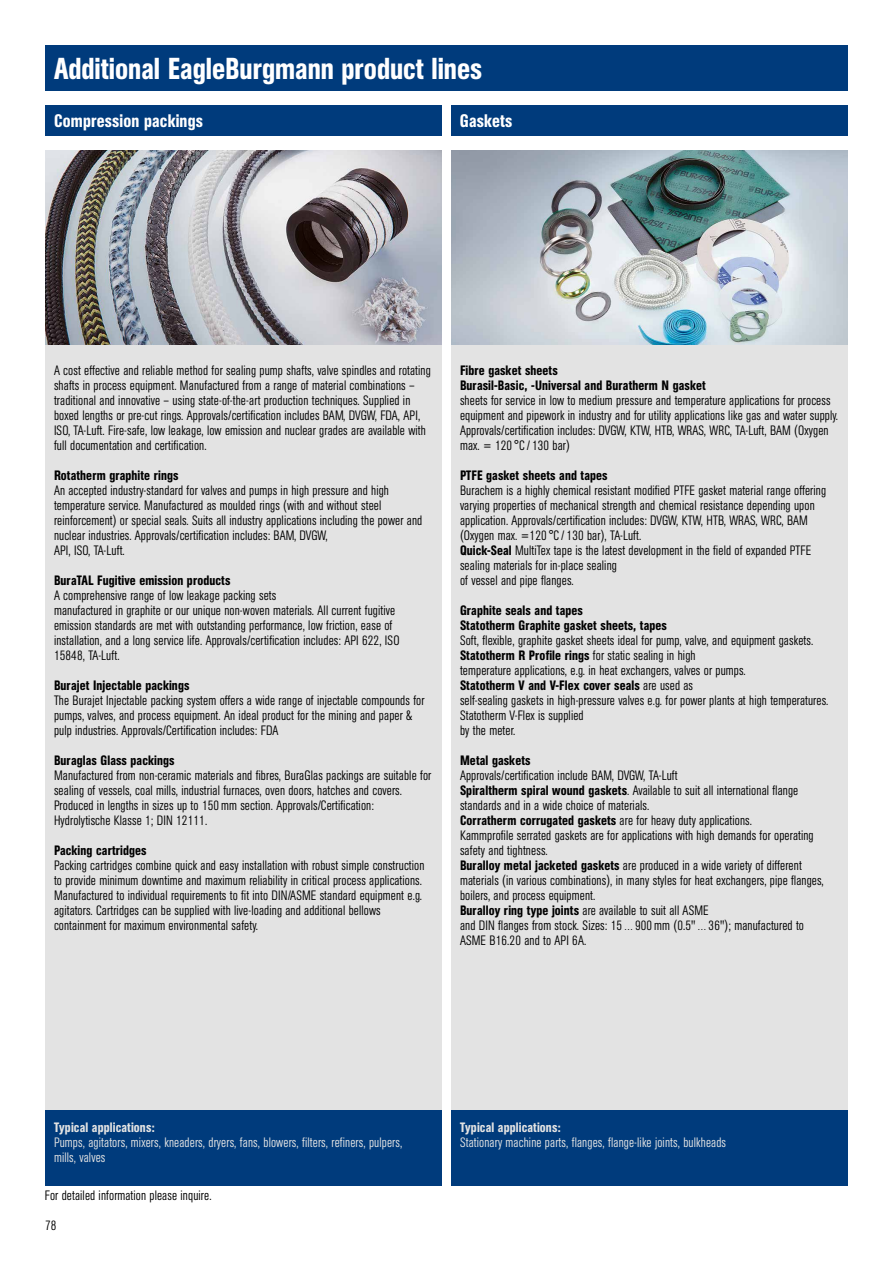
<style>
.page{position:relative;width:893px;height:1263px;background:#fff}
.page>*{position:absolute;margin:0;border:0;box-sizing:border-box;transform-origin:0 0}
.t1{font:500 condensed 30px "AG Book Pro";color:#fff}
.t2{font:500 condensed 18px "AG Book Pro";letter-spacing:.01em;color:#fff}
.t3{font:300 condensed 13.5px/15px "AG Book Pro";letter-spacing:.01em;color:#000}
.t4{font:500 condensed 13.5px/15px "AG Book Pro";letter-spacing:.01em;color:#000}
.t5{font:300 condensed 13.5px/15px "AG Book Pro";letter-spacing:.01em;color:#e3e3e3}
.t6{font:500 condensed 13.5px "AG Book Pro";letter-spacing:.01em;color:#e3e3e3}
.s1{font-weight:500}
</style>
<div class="page">
<img style="left:45px;top:150px;width:397px;height:195px">
<img style="left:451px;top:150px;width:397px;height:195px">
<div style="left:45px;top:345px;width:397px;height:773px;background:#e3e3e3"></div>
<div style="left:451px;top:345px;width:397px;height:773px;background:#e3e3e3"></div>
<div style="left:45px;top:1110px;width:397px;height:75px;background:#003b7c"></div>
<div style="left:451px;top:1110px;width:397px;height:75px;background:#003b7c"></div>
<div style="left:45px;top:105px;width:397px;height:30px;background:#003b7c"></div>
<div style="left:451px;top:105px;width:397px;height:30px;background:#003b7c"></div>
<div style="left:45px;top:45px;width:803px;height:45px;background:#003b7c"></div>
<h1 class="t1" style="left:54px;top:49px;width:430px">Additional EagleBurgmann product lines</h1>
<h2 class="t2" style="left:54px;top:109px;width:150px">Compression packings</h2>
<h2 class="t2" style="left:460px;top:109px;width:54px">Gaskets</h2>
<p class="t3" style="left:54px;top:363px;width:378px">A cost effective and reliable method for sealing pump shafts, valve spindles and rotating shafts in process equipment. Manufactured from a range of material combinations – traditional and innovative – using state-of-the-art production techniques. Supplied in boxed lengths or pre-cut rings. Approvals/certification includes BAM, DVGW, FDA, API, ISO, TA-Luft. Fire-safe, low leakage, low emission and nuclear grades are available with full documentation and certification.</p>
<p class="t4" style="left:54px;top:468px;width:126px">Rotatherm graphite rings</p>
<p class="t3" style="left:54px;top:483px;width:370px">An accepted industry-standard for valves and pumps in high pressure and high temperature service. Manufactured as moulded rings (with and without steel reinforcement) or special seals. Suits all industry applications including the power and nuclear industries. Approvals/certification includes: BAM, DVGW,<br>API, ISO, TA-Luft.</p>
<p class="t4" style="left:54px;top:573px;width:178px">BuraTAL Fugitive emission products</p>
<p class="t3" style="left:54px;top:588px;width:347px">A comprehensive range of low leakage packing sets<br>manufactured in graphite or our unique non-woven materials. All current fugitive emission standards are met with outstanding performance, low friction, ease of installation, and a long service life. Approvals/certification includes: API 622, ISO 15848, TA-Luft.</p>
<p class="t4" style="left:54px;top:678px;width:137px">Burajet Injectable packings</p>
<p class="t3" style="left:54px;top:693px;width:372px">The Burajet Injectable packing system offers a wide range of injectable compounds for pumps, valves, and process equipment. An ideal product for the mining and paper &amp; pulp industries. Approvals/Certification includes: FDA</p>
<p class="t4" style="left:54px;top:753px;width:122px">Buraglas Glass packings</p>
<p class="t3" style="left:54px;top:768px;width:379px">Manufactured from non-ceramic materials and fibres, BuraGlas packings are suitable for sealing of vessels, coal mills, industrial furnaces, oven doors, hatches and covers.<br>Produced in lengths in sizes up to 150mm section. Approvals/Certification:<br>Hydrolytische Klasse 1; DIN 12111.</p>
<p class="t4" style="left:54px;top:843px;width:94px">Packing cartridges</p>
<p class="t3" style="left:54px;top:858px;width:372px">Packing cartridges combine quick and easy installation with robust simple construction to provide minimum downtime and maximum reliability in critical process applications.<br>Manufactured to individual requirements to fit into DIN/ASME standard equipment e.g. agitators. Cartridges can be supplied with live-loading and additional bellows containment for maximum environmental safety.</p>
<p class="t4" style="left:460px;top:363px;width:247px">Fibre gasket sheets<br>Burasil-Basic, -Universal and Buratherm N gasket</p>
<p class="t3" style="left:460px;top:393px;width:380px">sheets for service in low to medium pressure and temperature applications for process equipment and pipework in industry and for utility applications like gas and water supply.<br>Approvals/certification includes: DVGW, KTW, HTB, WRAS, WRC, TA-Luft, BAM (Oxygen max. = 120 °C / 130 bar)</p>
<p class="t4" style="left:460px;top:468px;width:149px">PTFE gasket sheets and tapes</p>
<p class="t3" style="left:460px;top:483px;width:368px">Burachem is a highly chemical resistant modified PTFE gasket material range offering varying properties of mechanical strength and chemical resistance depending upon application. Approvals/certification includes: DVGW, KTW, HTB, WRAS, WRC, BAM (Oxygen max. =120 °C / 130 bar), TA-Luft.<br><span class="s1">Quick-Seal</span> MultiTex tape is the latest development in the field of expanded PTFE sealing materials for in-place sealing<br>of vessel and pipe flanges.</p>
<p class="t4" style="left:460px;top:603px;width:208px">Graphite seals and tapes<br>Statotherm Graphite gasket sheets, tapes</p>
<p class="t3" style="left:460px;top:633px;width:370px">Soft, flexible, graphite gasket sheets ideal for pump, valve, and equipment gaskets.<br><span class="s1">Statotherm R Profile rings</span> for static sealing in high<br>temperature applications, e.g. in heat exchangers, valves or pumps.<br><span class="s1">Statotherm V and V-Flex cover seals</span> are used as<br>self-sealing gaskets in high-pressure valves e.g. for power plants at high temperatures.<br>Statotherm V-Flex is supplied<br>by the meter.</p>
<p class="t4" style="left:460px;top:753px;width:72px">Metal gaskets</p>
<p class="t3" style="left:460px;top:768px;width:365px">Approvals/certification include BAM, DVGW, TA-Luft<br><span class="s1">Spiraltherm spiral wound gaskets</span>. Available to suit all international flange standards and in a wide choice of materials.<br><span class="s1">Corratherm corrugated gaskets</span> are for heavy duty applications.<br>Kammprofile serrated gaskets are for applications with high demands for operating safety and tightness.<br><span class="s1">Buralloy metal jacketed gaskets</span> are produced in a wide variety of different materials (in various combinations), in many styles for heat exchangers, pipe flanges, boilers, and process equipment.<br><span class="s1">Buralloy ring type joints</span> are available to suit all ASME<br>and DIN flanges from stock. Sizes: 15…900mm (0.5"…36"); manufactured to ASME B16.20 and to API 6A.</p>
<p class="t6" style="left:54px;top:1118px;width:102px">Typical applications:</p>
<p class="t5" style="left:54px;top:1134px;width:350px">Pumps, agitators, mixers, kneaders, dryers, fans, blowers, filters, refiners, pulpers, mills, valves</p>
<p class="t3" style="left:45px;top:1188px;width:168px">For detailed information please inquire.</p>
<p class="t3" style="left:45px;top:1218px;width:13px">78</p>
<p class="t6" style="left:460px;top:1118px;width:102px">Typical applications:</p>
<p class="t5" style="left:460px;top:1134px;width:268px">Stationary machine parts, flanges, flange-like joints, bulkheads</p>
</div>
